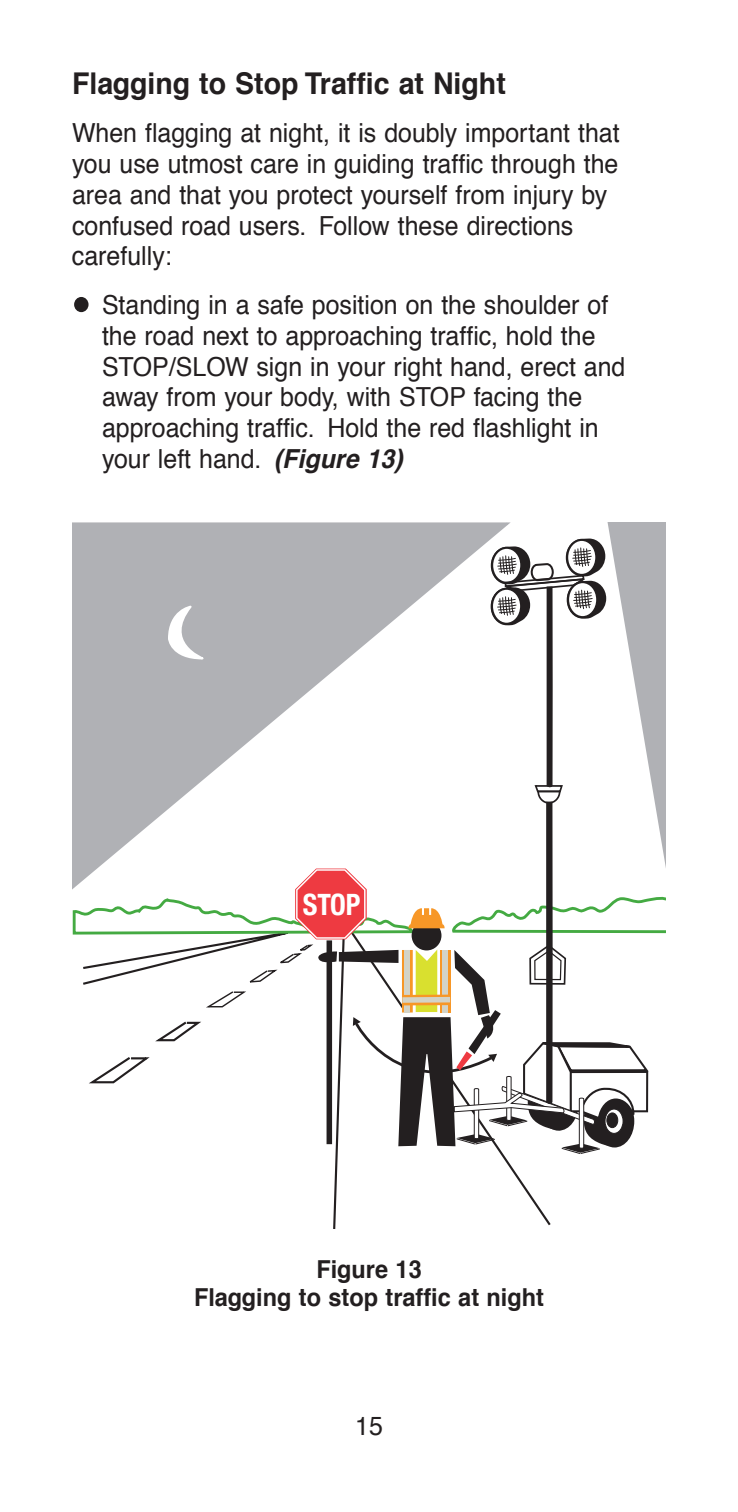
<style>
.page{position:relative;width:738px;height:1512px;background:#fff}
.page>*{position:absolute;margin:0;border:0;box-sizing:border-box;transform-origin:0 0}
.t1{font:700 30px "Helvetica";color:#231f20;scale:.95 1}
.t2{font:700 condensed 29.4px "Helvetica Neue";color:#fff;scale:.96 1}
.t3{font:26.4px/30.6px "Helvetica";color:#231f20;scale:.95 1}
.t4{font:700 24.6px/28.5px "Helvetica";color:#231f20;text-align:center;scale:.95 1}
.s1{font-weight:700;font-style:italic}
</style>
<div class="page">
<div style="left:74px;top:297px;width:15px;height:15px;background:#231f20;border-radius:50%"></div>
<svg style="left:72px;top:522px;width:594px;height:707px"></svg>
<div style="left:442px;top:950px;width:6px;height:62px;background:#d3d3c7"></div>
<div style="left:405px;top:950px;width:5px;height:62px;background:#d3d3c7"></div>
<div style="left:402px;top:995px;width:48px;height:10px;background:#f79727"></div>
<div style="left:402px;top:997px;width:48px;height:6px;background:#d3d3c7"></div>
<p class="t1" style="left:72px;top:59px;width:458px">Flagging to Stop Traffic at Night</p>
<p class="t3" style="left:72px;top:119px;width:578px">When flagging at night, it is doubly important that you use utmost care in guiding traffic through the area and that you protect yourself from injury by confused road users. Follow these directions carefully:</p>
<p class="t3" style="left:102px;top:290px;width:553px">Standing in a safe position on the shoulder of the road next to approaching traffic, hold the STOP/SLOW sign in your right hand, erect and away from your body, with STOP facing the approaching traffic. Hold the red flashlight in your left hand. <span class="s1">(Figure13)</span></p>
<p class="t2" style="left:303px;top:881px;width:62px">STOP</p>
<p class="t4" style="left:194px;top:1255px;width:370px">Figure 13<br>Flagging to stop traffic at night</p>
<p class="t3" style="left:355px;top:1411px;width:31px">15</p>
</div>
